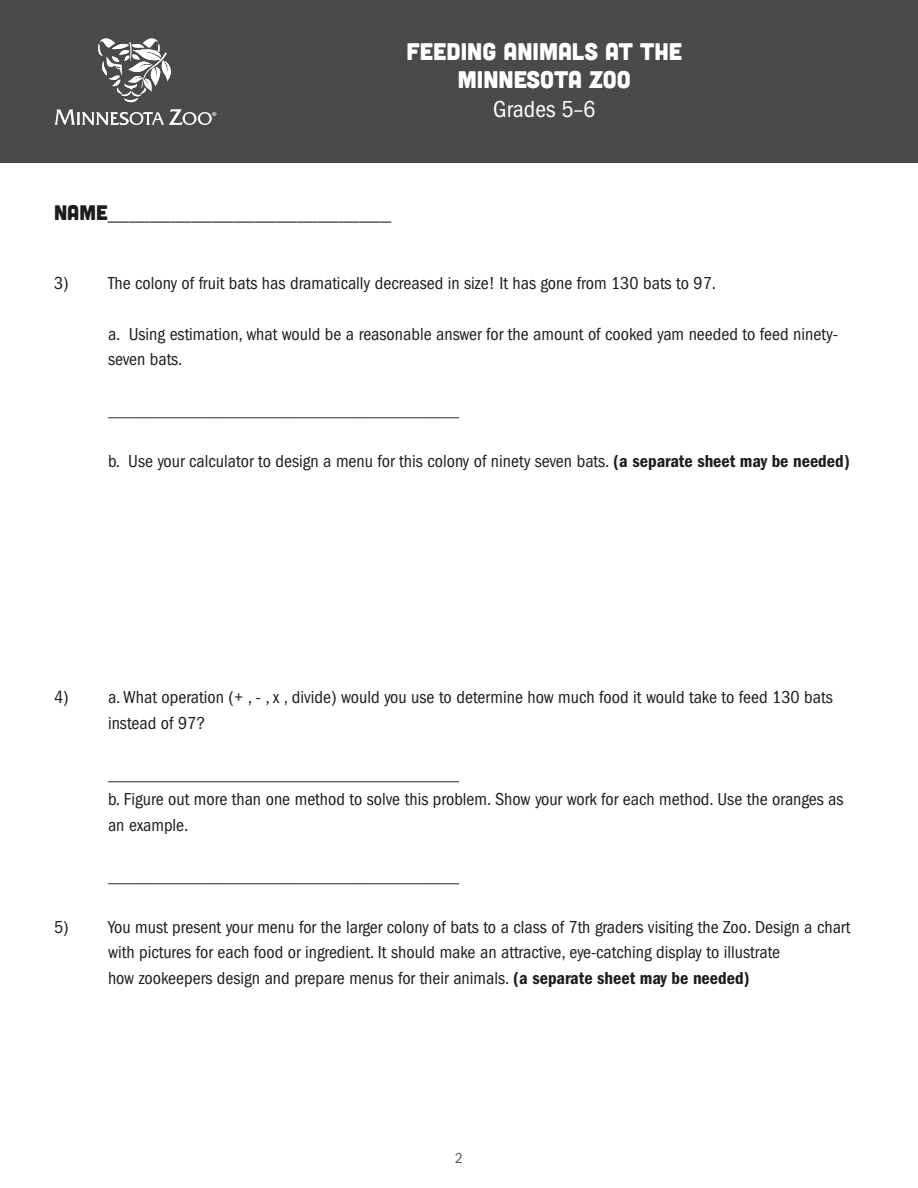
<style>
.page{position:relative;width:918px;height:1188px;background:#fff}
.page>*{position:absolute;margin:0;border:0;box-sizing:border-box;transform-origin:0 0}
.t1{font:24px/28.5px "Cubano";color:#fff;text-align:center}
.t2{font:condensed 24px "ITC Franklin Gothic Std";color:#fff}
.t3{font:condensed 21px "ITC Franklin Gothic Std";color:#1d1d1b}
.Body{font:condensed 18px/25.5px "ITC Franklin Gothic Std";color:#1d1d1b}
.t4{font:condensed 15px "Franklin Gothic";color:#575756}
.s1{font-family:"Cubano";font-stretch:normal}
.s2{font-family:"Franklin Gothic";font-weight:600}
</style>
<div class="page">
<div style="left:0;top:0;width:918px;height:162px;background:#4a4a48"></div>
<svg style="left:98px;top:38px;width:73px;height:65px"></svg>
<svg style="left:54px;top:109px;width:162px;height:16px"></svg>
<p class="t1" style="left:407px;top:36px;width:277px">FEEDING ANIMALS AT THE<br>MINNESOTA ZOO</p>
<p class="t2" style="left:493px;top:96px;width:104px">Grades 5–6</p>
<p class="t3" style="left:54px;top:201px;width:339px"><span class="s1">NAME</span>___________________________</p>
<p class="Body" style="left:54px;top:270px;width:664px">3) The colony of fruit bats has dramatically decreased in size! It has gone from 130 bats to 97.</p>
<p class="Body" style="left:108px;top:321px;width:732px">a. Using estimation, what would be a reasonable answer for the amount of cooked yam needed to feed ninety&shy;seven bats.</p>
<p class="Body" style="left:108px;top:398px;width:352px">_______________________________________</p>
<p class="Body" style="left:108px;top:449px;width:743px">b. Use your calculator to design a menu for this colony of ninety seven bats. <span class="s2">(a separate sheet may be needed)</span></p>
<p class="Body" style="left:108px;top:685px;width:726px;text-indent:-54px">4) a. What operation (+ , - , x , divide) would you use to determine how much food it would take to feed 130 bats instead of 97?</p>
<p class="Body" style="left:108px;top:761px;width:352px">_______________________________________</p>
<p class="Body" style="left:108px;top:787px;width:737px">b. Figure out more than one method to solve this problem. Show your work for each method. Use the oranges as an example.</p>
<p class="Body" style="left:108px;top:863px;width:352px">_______________________________________</p>
<p class="Body" style="left:108px;top:914px;width:744px;text-indent:-54px">5) You must present your menu for the larger colony of bats to a class of 7th graders visiting the Zoo. Design a chart with pictures for each food or ingredient. It should make an attractive, eye-catching display to illustrate<br>how zookeepers design and prepare menus for their animals. <span class="s2">(a separate sheet may be needed)</span></p>
<p class="t4" style="left:455px;top:1149px;width:9px">2</p>
</div>
